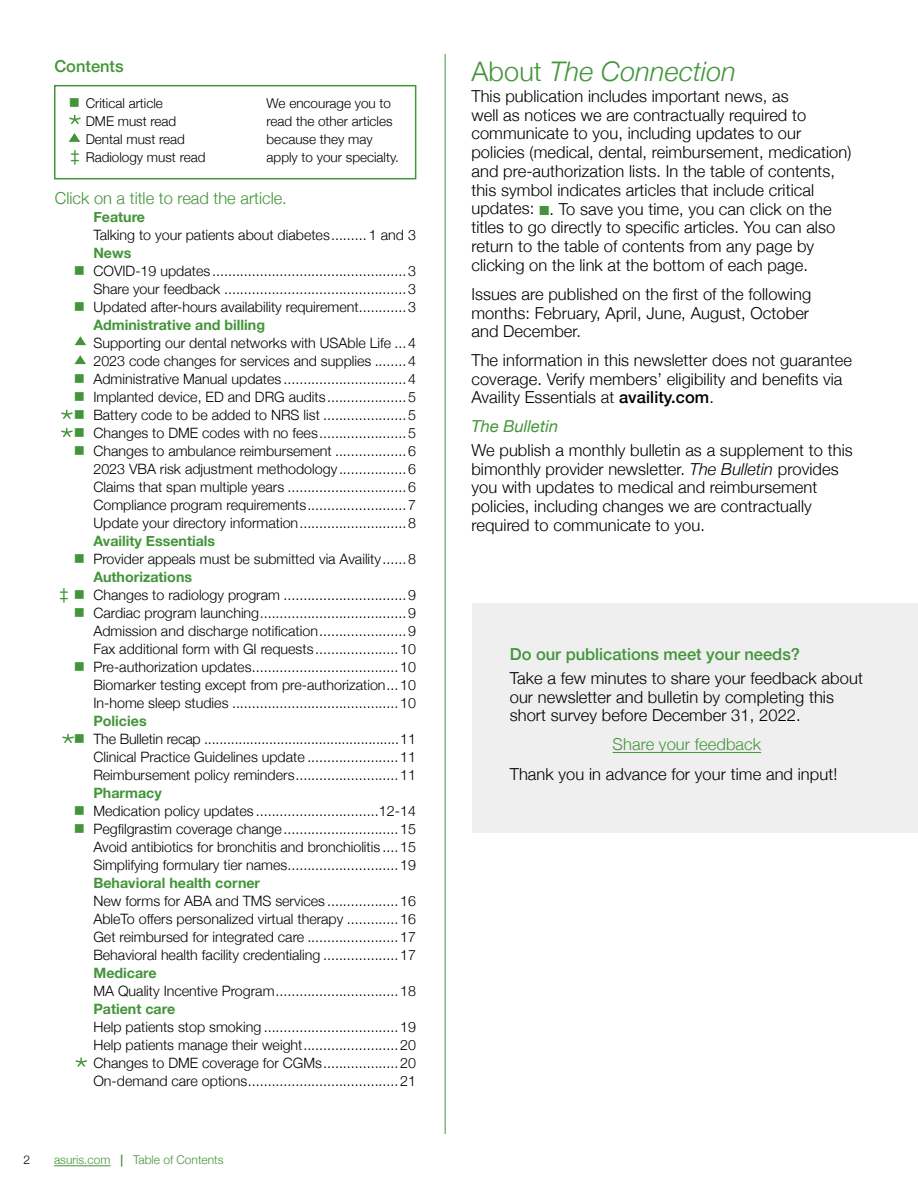
<style>
.page{position:relative;width:918px;height:1188px;background:#fff}
.page>*{position:absolute;margin:0;border:0;box-sizing:border-box;transform-origin:0 0}
.t1{font:italic 300 27px "Helvetica Neue";letter-spacing:.005em;color:#439539}
.t2{font:300 16.5px/18.8px "Helvetica Neue";letter-spacing:.005em;color:#000}
.t3{font:300 16.5px "Helvetica Neue";color:#439539}
.t4{font:500 16.5px "Helvetica Neue";color:#439539}
.t5{font:italic 16.5px "Helvetica Neue";color:#439539}
.t6{font:16.5px "Helvetica Neue";color:#439539}
.t7{font:15px/18px "Wingdings";color:#439539;text-align:justify}
.t8{font:300 14.25px/18px "Helvetica Neue";color:#000;text-align:justify}
.t9{font:700 14.25px "Helvetica Neue";color:#439539}
.t10{font:300 13.5px/18px "Helvetica Neue";color:#000}
.t11{font:300 12px "Helvetica Neue";color:#439539}
.t12{font:300 12px "Helvetica Neue";color:#000}
.s1{font-weight:500}
.s2{font-style:normal}
.s3{font-family:"Proxima Nova";font-weight:600;font-size:15.75px;color:#439539}
.s4{font-style:italic}
</style>
<div class="page">
<hr style="left:445px;top:54px;width:1px;height:1080px;background:#439539">
<hr style="left:54px;top:1165px;width:56px;height:1px;background:#439539">
<div style="left:472px;top:603px;width:446px;height:230px;background:#efeff0"></div>
<div style="left:54px;top:85px;width:362px;height:94px;border:2px solid #439539"></div>
<svg style="left:69px;top:115px;width:12px;height:10px"></svg>
<svg style="left:68px;top:133px;width:12px;height:9px"></svg>
<svg style="left:61px;top:410px;width:12px;height:9px"></svg>
<hr style="left:613px;top:752px;width:148px;height:1px;background:#439539">
<svg style="left:74px;top:336px;width:12px;height:10px"></svg>
<svg style="left:61px;top:428px;width:12px;height:9px"></svg>
<svg style="left:62px;top:734px;width:12px;height:9px"></svg>
<svg style="left:75px;top:1058px;width:12px;height:9px"></svg>
<svg style="left:74px;top:355px;width:12px;height:10px"></svg>
<p class="t4" style="left:54px;top:53px;width:71px">Contents</p>
<p class="t7" style="left:69px;top:94px;width:13px">■</p>
<p class="t10" style="left:86px;top:93px;width:121px">Critical article<br>DME must read<br>Dental must read<br>Radiology must read</p>
<p class="t10" style="left:267px;top:93px;width:134px">We encourage you to read the other articles because they may apply to your specialty.</p>
<p class="t6" style="left:71px;top:144px;width:11px">‡</p>
<p class="t3" style="left:55px;top:185px;width:234px">Click on a title to read the article.</p>
<p class="t7" style="left:74px;top:262px;width:13px">■</p>
<p class="t7" style="left:74px;top:298px;width:13px">■</p>
<p class="t7" style="left:74px;top:370px;width:13px">■ ■ ■ ■ ■</p>
<p class="t7" style="left:74px;top:550px;width:13px">■</p>
<p class="t6" style="left:60px;top:582px;width:27px">‡ ■</p>
<p class="t7" style="left:74px;top:604px;width:13px">■</p>
<p class="t7" style="left:74px;top:658px;width:13px">■</p>
<p class="t7" style="left:74px;top:730px;width:13px">■</p>
<p class="t9" style="left:93px;top:206px;width:53px">Feature</p>
<p class="t8" style="left:93px;top:225px;width:324px">Talking to your patients about diabetes......... 1 and 3</p>
<p class="t9" style="left:93px;top:242px;width:39px">News</p>
<p class="t8" style="left:93px;top:261px;width:324px">COVID-19 updates .................................................3<br>Share your feedback ..............................................3<br>Updated after-hours availability requirement............3</p>
<p class="t9" style="left:93px;top:314px;width:173px">Administrative and billing</p>
<p class="t8" style="left:93px;top:333px;width:324px">Supporting our dental networks with USAble Life ...4<br>2023 code changes for services and supplies ........4<br>Administrative Manual updates ...............................4<br>Implanted device, ED and DRG audits....................5<br>Battery code to be added to NRS list .....................5<br>Changes to DME codes with no fees......................5<br>Changes to ambulance reimbursement ..................6<br>2023 VBA risk adjustment methodology .................6<br>Claims that span multiple years ..............................6<br>Compliance program requirements.........................7<br>Update your directory information...........................8</p>
<p class="t9" style="left:93px;top:530px;width:123px">Availity Essentials</p>
<p class="t8" style="left:93px;top:549px;width:324px">Provider appeals must be submitted via Availity......8</p>
<p class="t9" style="left:93px;top:566px;width:100px">Authorizations</p>
<p class="t8" style="left:93px;top:585px;width:324px">Changes to radiology program ...............................9<br>Cardiac program launching.....................................9<br>Admission and discharge notification......................9<br>Fax additional form with GI requests .....................10<br>Pre-authorization updates.....................................10<br>Biomarker testing except from pre-authorization...10<br>In-home sleep studies ..........................................10</p>
<p class="t9" style="left:93px;top:710px;width:55px">Policies</p>
<p class="t8" style="left:93px;top:729px;width:324px">The Bulletin recap ...................................................11<br>Clinical Practice Guidelines update .......................11<br>Reimbursement policy reminders..........................11</p>
<p class="t9" style="left:93px;top:782px;width:70px">Pharmacy</p>
<p class="t8" style="left:93px;top:801px;width:324px">Medication policy updates ...............................12-14<br>Pegfilgrastim coverage change.............................15<br>Avoid antibiotics for bronchitis and bronchiolitis ....15<br>Simplifying formulary tier names............................19</p>
<p class="t9" style="left:93px;top:872px;width:168px">Behavioral health corner</p>
<p class="t8" style="left:93px;top:891px;width:324px">New forms for ABA and TMS services ..................16<br>AbleTo offers personalized virtual therapy .............16<br>Get reimbursed for integrated care .......................17<br>Behavioral health facility credentialing ...................17</p>
<p class="t9" style="left:93px;top:962px;width:65px">Medicare</p>
<p class="t8" style="left:93px;top:981px;width:324px">MA Quality Incentive Program...............................18</p>
<p class="t9" style="left:93px;top:998px;width:83px">Patient care</p>
<p class="t8" style="left:93px;top:1017px;width:324px">Help patients stop smoking ..................................19<br>Help patients manage their weight........................20<br>Changes to DME coverage for CGMs...................20<br>On-demand care options......................................21</p>
<p class="t12" style="left:24px;top:1150px;width:8px">2</p>
<p class="t11" style="left:54px;top:1150px;width:171px">asuris.com <span class="s1">|</span> Table of Contents</p>
<h1 class="t1" style="left:471px;top:50px;width:266px"><span class="s2">About</span> The Connection</h1>
<p class="t2" style="left:471px;top:86px;width:381px">This publication includes important news, as<br>well as notices we are contractually required to communicate to you, including updates to our policies (medical, dental, reimbursement, medication) and pre‑authorization lists. In the table of contents, this symbol indicates articles that include critical updates: <span class="s3">■</span>. To save you time, you can click on the titles to go directly to specific articles. You can also return to the table of contents from any page by clicking on the link at the bottom of each page.</p>
<p class="t2" style="left:471px;top:284px;width:341px">Issues are published on the first of the following months: February, April, June, August, October and December.</p>
<p class="t2" style="left:471px;top:350px;width:382px">The information in this newsletter does not guarantee coverage. Verify members’ eligibility and benefits via<br>Availity Essentials at <span class="s1">availity.com</span>.</p>
<p class="t5" style="left:471px;top:414px;width:88px">The Bulletin</p>
<p class="t2" style="left:471px;top:440px;width:383px">We publish a monthly bulletin as a supplement to this bimonthly provider newsletter. <span class="s4">The Bulletin</span> provides you with updates to medical and reimbursement policies, including changes we are contractually required to communicate to you.</p>
<p class="t4" style="left:510px;top:641px;width:292px">Do our publications meet your needs?</p>
<p class="t2" style="left:510px;top:668px;width:355px">Take a few minutes to share your feedback about our newsletter and bulletin by completing this short survey before December 31, 2022.</p>
<p class="t3" style="left:613px;top:731px;width:150px">Share your feedback</p>
<p class="t2" style="left:510px;top:764px;width:329px">Thank you in advance for your time and input!</p>
</div>
